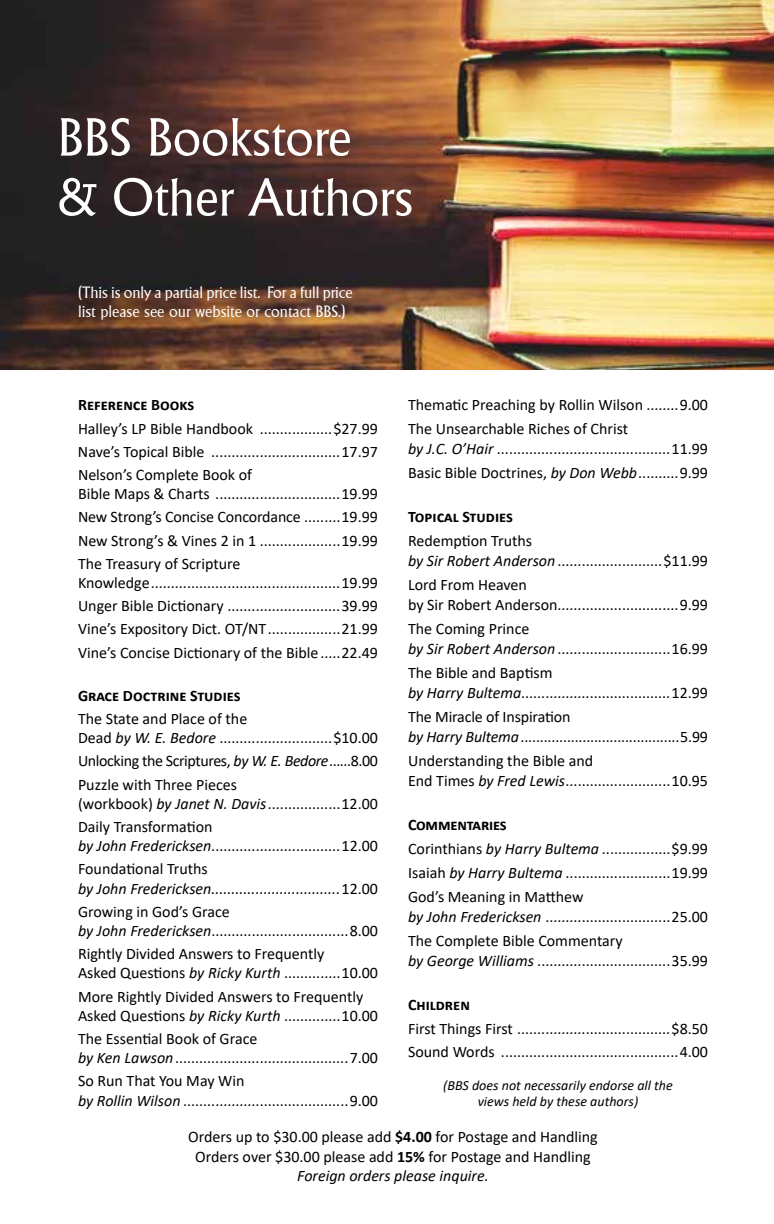
<style>
.page{position:relative;width:774px;height:1224px;background:#fff}
.page>*{position:absolute;margin:0;border:0;box-sizing:border-box;transform-origin:0 0}
.t1{font:52px/60px "Andre SF";color:#fff}
.t2{font:16px/23.2px "Calibri";color:#000}
.t3{font:16px/19.2px "Andre SF";letter-spacing:-.005em;color:#fff}
.t4{font:italic 16px/23.2px "Calibri";color:#000}
.t5{font:16px/23.2px "Calibri";letter-spacing:-.025em;color:#000}
.t6{font:700 16px "Calibri";color:#000}
.t7{font:italic 14px/16.8px "Calibri";color:#000;text-align:center}
.s1{font-style:italic}
.s2{font-style:normal}
.s3{font-weight:700}
</style>
<div class="page">
<img style="left:0;top:0;width:774px;height:370px">
<hr style="left:0;top:1028px;width:1px;height:196px;background:#f3f2f1">
<h1 class="t1" style="left:58px;top:108px;width:357px">BBS Bookstore<br>&amp; Other Authors</h1>
<p class="t3" style="left:78px;top:283px;width:276px">(This is only a partial price list. For a full price list please see our website or contact BBS.)</p>
<p class="t6" style="left:78px;top:394px;width:118px">Reference Books</p>
<p class="t2" style="left:78px;top:416px;width:302px;text-align:justify">Halley’s LP Bible Handbook ..................$27.99<br>Nave’s Topical Bible ................................17.97<br>Nelson’s Complete Book of</p>
<p class="t2" style="left:78px;top:482px;width:302px;text-align:justify">Bible Maps &amp; Charts ...............................19.99<br>New Strong’s Concise Concordance .........19.99<br>New Strong’s &amp; Vines 2 in 1 ....................19.99<br>The Treasury of Scripture</p>
<p class="t2" style="left:78px;top:571px;width:302px;text-align:justify">Knowledge...............................................19.99<br>Unger Bible Dictionary ............................39.99<br>Vine’s Expository Dict. OT/NT..................21.99<br>Vine’s Concise Dictionary of the Bible.....22.49</p>
<p class="t6" style="left:78px;top:684px;width:164px">Grace Doctrine Studies</p>
<p class="t2" style="left:78px;top:709px;width:301px;line-height:19.2px">The State and Place of the<br>Dead <span class="s1">by W. E. Bedore</span> ............................$10.00</p>
<p class="t5" style="left:78px;top:749px;width:301px">Unlocking the Scriptures, <span class="s1">by W. E. Bedore</span>......8.00<br>Puzzle with Three Pieces</p>
<p class="t2" style="left:78px;top:791px;width:301px">(workbook) <span class="s1">by Janet N. Davis</span>..................12.00<br>Daily Transformation</p>
<p class="t2" style="left:78px;top:834px;width:302px"><span class="s1">by John Fredericksen</span>................................12.00<br>Foundational Truths</p>
<p class="t4" style="left:78px;top:876px;width:302px">by John Fredericksen................................<span class="s2">12.00<br>Growing in God’s Grace</span></p>
<p class="t2" style="left:78px;top:919px;width:301px"><span class="s1">by John Fredericksen</span>..................................8.00<br>Rightly Divided Answers to Frequently</p>
<p class="t2" style="left:78px;top:961px;width:301px">Asked Questions <span class="s1">by Ricky Kurth</span> ..............10.00<br>More Rightly Divided Answers to Frequently</p>
<p class="t2" style="left:78px;top:1003px;width:301px">Asked Questions <span class="s1">by Ricky Kurth</span> ..............10.00<br>The Essential Book of Grace</p>
<p class="t2" style="left:78px;top:1046px;width:301px"><span class="s1">by Ken Lawson</span>...........................................7.00<br>So Run That You May Win</p>
<p class="t2" style="left:78px;top:1088px;width:301px"><span class="s1">by Rollin Wilson</span> .........................................9.00</p>
<p class="t2" style="left:408px;top:393px;width:301px;line-height:24px">Thematic Preaching by Rollin Wilson ........9.00<br>The Unsearchable Riches of Christ</p>
<p class="t2" style="left:408px;top:437px;width:301px;line-height:24px"><span class="s1">by J.C. O’Hair</span> ...........................................11.99<br>Basic Bible Doctrines, <span class="s1">by Don Webb</span>..........9.99</p>
<p class="t6" style="left:408px;top:506px;width:106px">Topical Studies</p>
<p class="t2" style="left:408px;top:531px;width:301px;line-height:20px">Redemption Truths<br><span class="s1">by Sir Robert Anderson</span> ..........................$11.99</p>
<p class="t2" style="left:408px;top:575px;width:301px;line-height:20px">Lord From Heaven<br>by Sir Robert Anderson..............................9.99</p>
<p class="t2" style="left:408px;top:619px;width:302px;line-height:20px">The Coming Prince<br><span class="s1">by Sir Robert Anderson</span> ............................16.99</p>
<p class="t2" style="left:408px;top:663px;width:301px;line-height:20px">The Bible and Baptism<br><span class="s1">by Harry Bultema</span>.....................................12.99</p>
<p class="t2" style="left:408px;top:707px;width:301px;line-height:20px">The Miracle of Inspiration<br><span class="s1">by Harry Bultema</span>.........................................5.99</p>
<p class="t2" style="left:408px;top:751px;width:302px;line-height:20px">Understanding the Bible and<br>End Times <span class="s1">by Fred Lewis</span>..........................10.95</p>
<p class="t2" style="left:408px;top:813px;width:301px;line-height:24px"><span class="s3">Commentaries<br></span>Corinthians <span class="s1">by Harry Bultema</span> .................$9.99<br>Isaiah <span class="s1">by Harry Bultema</span> ..........................19.99<br>God’s Meaning in Matthew</p>
<p class="t2" style="left:408px;top:905px;width:301px;line-height:24px"><span class="s1">by John Fredericksen</span> ...............................25.00<br>The Complete Bible Commentary</p>
<p class="t2" style="left:408px;top:949px;width:301px"><span class="s1">by George Williams</span> .................................35.99</p>
<p class="t6" style="left:408px;top:994px;width:63px">Children</p>
<p class="t2" style="left:408px;top:1016px;width:302px">First Things First ......................................$8.50<br>Sound Words ............................................4.00</p>
<p class="t7" style="left:443px;top:1076px;width:231px">(BBS does not necessarily endorse all the views held by these authors)</p>
<p class="t2" style="left:188px;top:1127px;width:411px;line-height:19.2px;text-align:center">Orders up to $30.00 please add <span class="s3">$4.00</span> for Postage and Handling<br>Orders over $30.00 please add <span class="s3">15%</span> for Postage and Handling<br><span class="s1">Foreign orders please inquire.</span></p>
</div>
